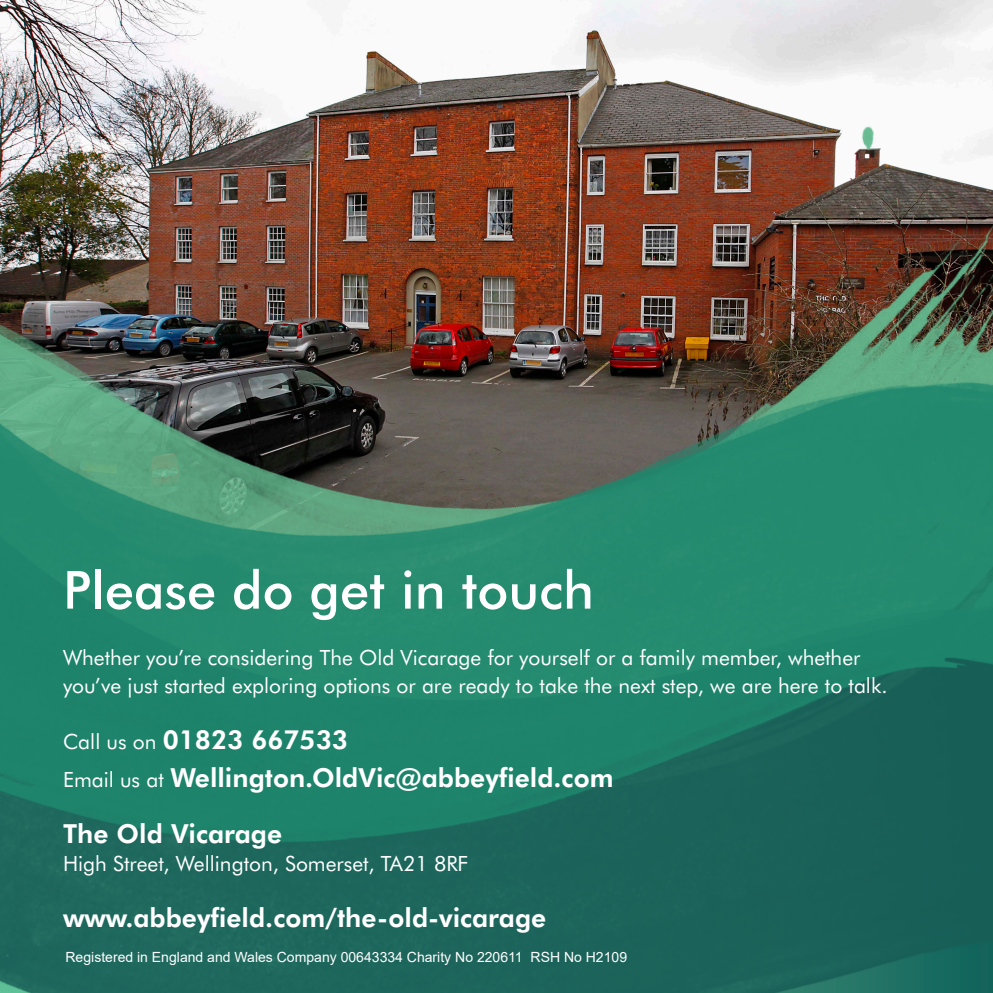
<style>
.page{position:relative;width:993px;height:993px;background:#fff}
.page>*{position:absolute;margin:0;border:0;box-sizing:border-box;transform-origin:0 0}
.HEADER_143{font:500 52.5px "Futura BT";color:#fff}
.HEADER_143-2{font:700 26.25px "Futura BT";color:#fff}
.HEADER_143-3{font:21px/28px "Futura BT";color:#fff}
.t1{font:14px "Arial";color:#fff}
.s1{font-weight:400;font-size:21px}
</style>
<div class="page">
<img style="left:0;top:5px;width:992px;height:987px">
<p class="HEADER_143" style="left:63px;top:556px;width:532px">Please do get in touch</p>
<p class="HEADER_143-3" style="left:63px;top:642px;width:825px">Whether you’re considering The Old Vicarage for yourself or a family member, whether you’ve just started exploring options or are ready to take the next step, we are here to talk.</p>
<p class="HEADER_143-2" style="left:63px;top:722px;width:286px"><span class="s1">Call us on</span> 01823 667533</p>
<p class="HEADER_143-2" style="left:63px;top:760px;width:552px"><span class="s1">Email us at</span> Wellington.OldVic@abbeyfield.com</p>
<p class="HEADER_143-2" style="left:63px;top:816px;width:220px">The Old Vicarage</p>
<p class="HEADER_143-3" style="left:63px;top:848px;width:406px">High Street, Wellington, Somerset, TA21 8RF</p>
<p class="HEADER_143-2" style="left:63px;top:900px;width:484px">www.abbeyfield.com/the-old-vicarage</p>
<p class="t1" style="left:65px;top:947px;width:563px">Registered in England and Wales Company 00643334 Charity No 220611 RSH No H2109</p>
</div>
